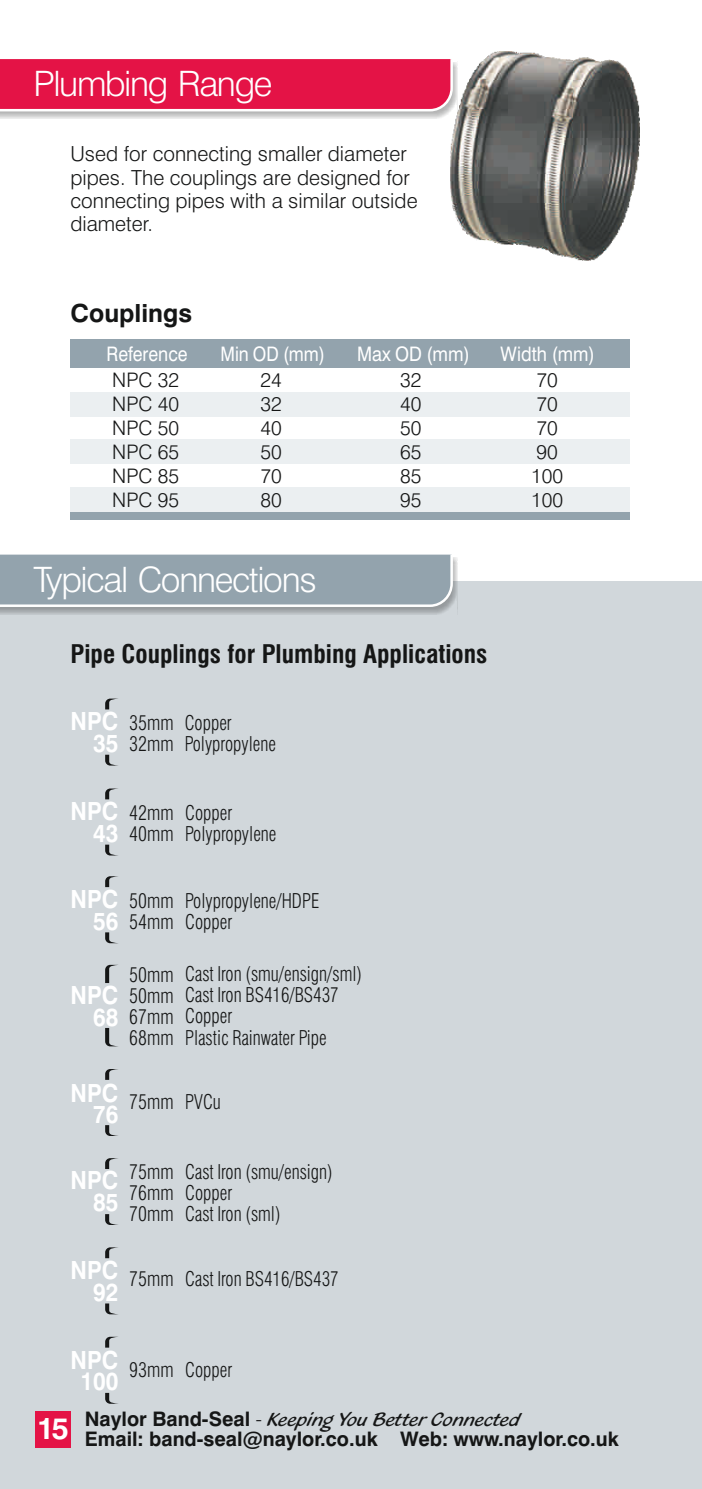
<style>
.page{position:relative;width:702px;height:1489px;background:#fff}
.page>*{position:absolute;margin:0;border:0;box-sizing:border-box;transform-origin:0 0}
.t1{font:300 35px "Swiss 721 BT";letter-spacing:-.035em;color:#fff}
.t2{font:700 25px/21.8px "Swiss 721 BT";color:#fff;text-align:right;scale:.89 1}
.t3{font:700 condensed 25px "Swiss 721 BT";color:#151616}
.t4{font:700 25px "Swiss 721 BT";color:#151616}
.t5{font:300 20.75px/23.2px "Swiss 721 BT";color:#151616}
.t6{font:300 condensed 20px/21.2px "Swiss 721 BT";color:#151616;scale:.91 1}
.t7{font:300 20px/24px "Swiss 721 BT";color:#151616;text-align:justify}
.t8{font:300 condensed 20px/21.2px "Swiss 721 BT";color:#151616;scale:.95 1}
.t9{font:700 20px "Swiss 721 BT";color:#151616}
.t10{font:20px "Blacklight D";color:#151616}
.t11{font:20px "Swiss 721 BT";color:#fff;scale:.89 1}
.t12{font:20px "Swiss 721 BT";color:#fff;scale:.88 1}
.t13{font:20px "Swiss 721 BT";color:#fff;scale:.91 1}
.t14{font:20px "Swiss 721 BT";color:#fff;scale:.9 1}
.s1{font-family:"Swiss 721 BT";font-weight:700}
.s2{font-family:"Humanist 777 BT Light B"}
</style>
<div class="page">
<div style="left:0;top:581px;width:702px;height:907px;background:#d1d7db"></div>
<div style="left:0;top:61px;width:458px;height:58px;background:#151616;opacity:.31"></div>
<div style="left:0;top:557px;width:458px;height:57px;background:#151616;opacity:.31"></div>
<svg style="left:0;top:59px;width:450px;height:54px;background:#e32352"></svg>
<svg style="left:0;top:554px;width:454px;height:54px;background:#99a8b1"></svg>
<img style="left:450px;top:52px;width:189px;height:209px">
<div style="left:70px;top:392px;width:560px;height:24px;background:#ebeff1"></div>
<div style="left:70px;top:440px;width:560px;height:24px;background:#ebeff1"></div>
<div style="left:70px;top:487px;width:560px;height:25px;background:#ebeff1"></div>
<div style="left:70px;top:339px;width:560px;height:29px;background:#93a3ad"></div>
<div style="left:70px;top:512px;width:559px;height:7px;background:#93a3ad"></div>
<svg style="left:105px;top:964px;width:13px;height:19px"></svg>
<svg style="left:105px;top:1028px;width:10px;height:18px"></svg>
<svg style="left:105px;top:1214px;width:8px;height:10px"></svg>
<svg style="left:105px;top:1158px;width:13px;height:10px"></svg>
<svg style="left:105px;top:698px;width:13px;height:11px"></svg>
<svg style="left:105px;top:754px;width:9px;height:11px"></svg>
<svg style="left:105px;top:788px;width:13px;height:11px"></svg>
<svg style="left:105px;top:844px;width:10px;height:11px"></svg>
<svg style="left:105px;top:876px;width:13px;height:11px"></svg>
<svg style="left:105px;top:932px;width:11px;height:11px"></svg>
<svg style="left:105px;top:1069px;width:13px;height:10px"></svg>
<svg style="left:105px;top:1125px;width:8px;height:10px"></svg>
<svg style="left:105px;top:1247px;width:13px;height:11px"></svg>
<svg style="left:105px;top:1303px;width:10px;height:11px"></svg>
<svg style="left:105px;top:1336px;width:13px;height:11px"></svg>
<svg style="left:105px;top:1392px;width:9px;height:11px"></svg>
<div style="left:35px;top:1410px;width:35px;height:37px;background:#e41346"></div>
<h1 class="t1" style="left:33px;top:69px;width:241px">Plumbing Range</h1>
<p class="t5" style="left:70px;top:144px;width:348px">Used for connecting smaller diameter pipes. The couplings are designed for connecting pipes with a similar outside diameter.</p>
<p class="t4" style="left:70px;top:303px;width:123px">Couplings</p>
<p class="t11" style="left:107px;top:345px;width:92px">Reference</p>
<p class="t12" style="left:220px;top:345px;width:120px">Min OD (mm)</p>
<p class="t13" style="left:357px;top:345px;width:125px">Max OD (mm)</p>
<p class="t14" style="left:500px;top:345px;width:106px">Width (mm)</p>
<p class="t7" style="left:112px;top:370px;width:68px">NPC 32<br>NPC 40<br>NPC 50<br>NPC 65<br>NPC 85<br>NPC 95</p>
<p class="t7" style="left:260px;top:370px;width:23px">24<br>32<br>40<br>50<br>70<br>80</p>
<p class="t7" style="left:400px;top:370px;width:23px">32<br>40<br>50<br>65<br>85<br>95</p>
<p class="t7" style="left:531px;top:370px;width:33px;text-align:left">70<br>70<br>70<br>90<br>100<br>100</p>
<h1 class="t1" style="left:33px;top:565px;width:285px">Typical Connections</h1>
<p class="t3" style="left:70px;top:644px;width:418px">Pipe Couplings for Plumbing Applications</p>
<p class="t2" style="left:70px;top:713px;width:55px">NPC<br>35</p>
<p class="t8" style="left:129px;top:713px;width:48px">35mm<br>32mm</p>
<p class="t6" style="left:185px;top:714px;width:102px">Copper<br>Polypropylene</p>
<p class="t2" style="left:70px;top:803px;width:55px">NPC<br>43</p>
<p class="t8" style="left:129px;top:804px;width:48px">42mm<br>40mm</p>
<p class="t6" style="left:185px;top:804px;width:102px">Copper<br>Polypropylene</p>
<p class="t2" style="left:70px;top:890px;width:55px">NPC<br>56</p>
<p class="t2" style="left:70px;top:986px;width:55px">NPC<br>68</p>
<p class="t8" style="left:129px;top:891px;width:48px">50mm<br>54mm</p>
<p class="t8" style="left:129px;top:965px;width:48px;text-align:justify">50mm 50mm 67mm 68mm</p>
<p class="t2" style="left:70px;top:1084px;width:55px">NPC<br>76</p>
<p class="t8" style="left:129px;top:1092px;width:48px">75mm</p>
<p class="t6" style="left:185px;top:891px;width:149px">Polypropylene/HDPE<br>Copper</p>
<p class="t6" style="left:185px;top:965px;width:196px">Cast Iron (smu/ensign/sml)<br>Cast Iron BS416/BS437<br>Copper<br>Plastic Rainwater Pipe</p>
<p class="t6" style="left:185px;top:1092px;width:41px">PVCu</p>
<p class="t2" style="left:70px;top:1171px;width:55px">NPC<br>85</p>
<p class="t8" style="left:129px;top:1162px;width:48px;text-align:justify">75mm 76mm 70mm</p>
<p class="t6" style="left:185px;top:1162px;width:164px">Cast Iron (smu/ensign)<br>Copper<br>Cast Iron (sml)</p>
<p class="t2" style="left:70px;top:1261px;width:55px">NPC<br>92</p>
<p class="t8" style="left:129px;top:1269px;width:48px">75mm</p>
<p class="t6" style="left:185px;top:1270px;width:170px">Cast Iron BS416/BS437</p>
<p class="t2" style="left:70px;top:1350px;width:55px;text-align:center">NPC<br>100</p>
<p class="t8" style="left:129px;top:1361px;width:48px">93mm</p>
<p class="t6" style="left:185px;top:1361px;width:53px">Copper</p>
<p class="t10" style="left:85px;top:1410px;width:437px"><span class="s1">Naylor Band-Seal</span> <span class="s2">-</span> Keeping You Better Connected</p>
<p class="t9" style="left:37px;top:1430px;width:583px"><sup>15</sup> Email: band-seal@naylor.co.uk Web: www.naylor.co.uk</p>
</div>
